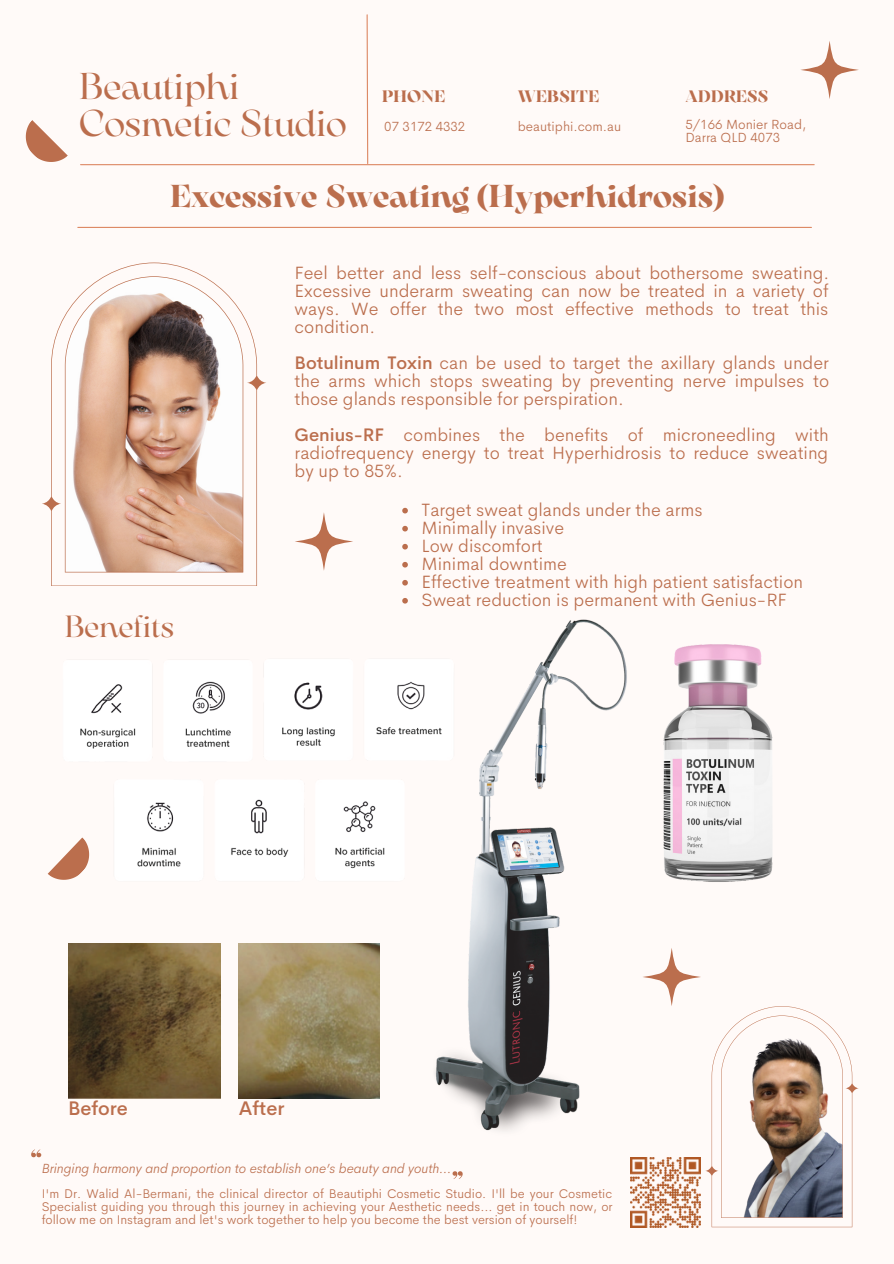
<style>
.page{position:relative;width:894px;height:1264px;background:#fff}
.page>*{position:absolute;margin:0;border:0;box-sizing:border-box;transform-origin:0 0}
.t1{font:37.2px/37.2px "Arsenica";color:#bb6e4d}
.t2{font:700 31.65px "Arsenica";color:#bb6e4d}
.t3{font:30.6px "Arsenica";color:#bb6e4d}
.t4{font:500 19.5px "Cerebri Sans";color:#bb6e4d}
.t5{font:300 18px/18px "Cerebri Sans";color:#bb6e4d;text-align:justify}
.t6{font:700 16.5px "Arsenica";color:#bb6e4d}
.t7{font:italic 300 13.35px "Cerebri Sans";color:#bb6e4d}
.t8{font:300 13.35px/13.2px "Cerebri Sans";color:#bb6e4d}
.t9{font:300 12.75px/12.8px "Cerebri Sans";color:#bb6e4d;text-align:justify}
.s1{font-weight:500}
</style>
<div class="page">
<div style="left:0;top:0;width:893px;height:1263px;background:#fffaf8"></div>
<svg style="left:25px;top:120px;width:43px;height:42px"></svg>
<svg style="left:366px;top:14px;width:3px;height:150px"></svg>
<svg style="left:800px;top:41px;width:58px;height:58px"></svg>
<hr style="left:81px;top:164px;width:733px;height:1px;background:#dd8965">
<svg style="left:31px;top:1149px;width:10px;height:8px"></svg>
<img style="left:630px;top:1157px;width:70px;height:70px">
<svg style="left:452px;top:1171px;width:10px;height:8px"></svg>
<hr style="left:78px;top:227px;width:733px;height:1px;background:#dd8965">
<svg style="left:42px;top:262px;width:224px;height:324px"></svg>
<img style="left:80px;top:681px;width:351px;height:188px">
<svg style="left:294px;top:512px;width:59px;height:59px"></svg>
<svg style="left:705px;top:1006px;width:153px;height:221px"></svg>
<svg style="left:47px;top:837px;width:53px;height:43px"></svg>
<svg style="left:642px;top:947px;width:58px;height:59px"></svg>
<img style="left:663px;top:644px;width:110px;height:238px">
<img style="left:431px;top:619px;width:196px;height:512px">
<img style="left:68px;top:943px;width:152px;height:155px">
<img style="left:238px;top:943px;width:141px;height:155px">
<svg style="left:402px;top:508px;width:6px;height:5px"></svg>
<svg style="left:402px;top:526px;width:6px;height:5px"></svg>
<svg style="left:402px;top:544px;width:6px;height:5px"></svg>
<svg style="left:402px;top:562px;width:6px;height:5px"></svg>
<svg style="left:402px;top:580px;width:6px;height:5px"></svg>
<svg style="left:402px;top:598px;width:6px;height:5px"></svg>
<h1 class="t1" style="left:79px;top:71px;width:269px">Beautiphi<br>Cosmetic Studio</h1>
<p class="t6" style="left:381px;top:90px;width:65px">PHONE</p>
<p class="t8" style="left:384px;top:120px;width:82px">07 3172 4332</p>
<p class="t6" style="left:517px;top:90px;width:83px">WEBSITE</p>
<p class="t8" style="left:517px;top:120px;width:105px">beautiphi.com.au</p>
<p class="t6" style="left:685px;top:90px;width:84px">ADDRESS</p>
<p class="t8" style="left:685px;top:117px;width:122px">5/166 Monier Road,<br>Darra QLD 4073</p>
<h2 class="t2" style="left:170px;top:184px;width:556px">Excessive Sweating (Hyperhidrosis)</h2>
<h3 class="t3" style="left:64px;top:615px;width:111px">Benefits</h3>
<p class="t5" style="left:294px;top:263px;width:536px">Feel better and less self-conscious about bothersome sweating.<br>Excessive underarm sweating can now be treated in a variety of ways. We offer the two most effective methods to treat this condition.</p>
<p class="t5" style="left:294px;top:354px;width:536px"><span class="s1">Botulinum Toxin</span> can be used to target the axillary glands under the arms which stops sweating by preventing nerve impulses to those glands responsible for perspiration.</p>
<p class="t5" style="left:294px;top:426px;width:535px"><span class="s1">Genius-RF</span> combines the benefits of microneedling with radiofrequency energy to treat Hyperhidrosis to reduce sweating by up to 85%.</p>
<p class="t5" style="left:421px;top:500px;width:383px;text-align:left">Target sweat glands under the arms<br>Minimally invasive<br>Low discomfort<br>Minimal downtime<br>Effective treatment with high patient satisfaction<br>Sweat reduction is permanent with Genius-RF</p>
<p class="t4" style="left:68px;top:1095px;width:61px">Before</p>
<p class="t4" style="left:239px;top:1095px;width:47px">After</p>
<p class="t7" style="left:42px;top:1159px;width:411px">Bringing harmony and proportion to establish one’s beauty and youth...</p>
<p class="t9" style="left:42px;top:1187px;width:572px">I'm Dr. Walid Al-Bermani, the clinical director of Beautiphi Cosmetic Studio. I'll be your Cosmetic Specialist guiding you through this journey in achieving your Aesthetic needs... get in touch now, or follow me on Instagram and let's work together to help you become the best version of yourself!</p>
</div>
